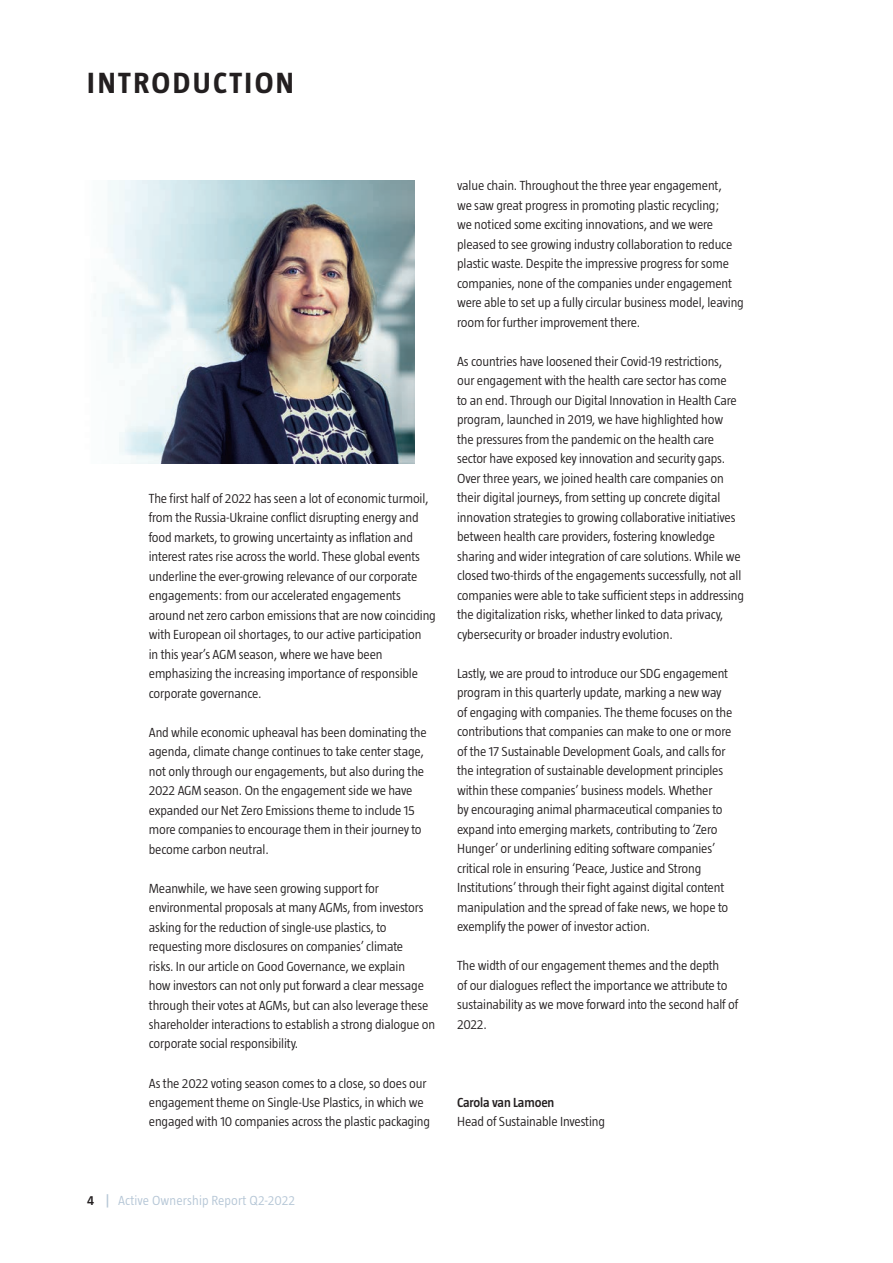
<style>
.page{position:relative;width:893px;height:1263px;background:#fff}
.page>*{position:absolute;margin:0;border:0;box-sizing:border-box;transform-origin:0 0}
._02_Intro{font:700 30px "Taz";letter-spacing:.08em;color:#231f20}
.t1{font:300 13.5px/19.5px "Taz";letter-spacing:-.01em;color:#231f20}
.t2{font:300 13.5px "Taz";letter-spacing:.01em;color:#b5c6d6}
._03-subheading_level{font:600 13.5px "Taz";letter-spacing:-.01em;color:#231f20}
.s1{font-weight:600;color:#231f20}
.s2{font-weight:600}
</style>
<div class="page">
<img style="left:102px;top:180px;width:313px;height:284px">
<p class="_02_Intro" style="left:87px;top:66px;width:208px">INTRODUCTION</p>
<p class="t1" style="left:149px;top:488px;width:289px">The first half of 2022 has seen a lot of economic turmoil, from the Russia-Ukraine conflict disrupting energy and food markets, to growing uncertainty as inflation and interest rates rise across the world. These global events underline the ever-growing relevance of our corporate engagements: from our accelerated engagements around net zero carbon emissions that are now coinciding with European oil shortages, to our active participation<br>in this year’s AGM season, where we have been emphasizing the increasing importance of responsible corporate governance.</p>
<p class="t1" style="left:149px;top:722px;width:280px">And while economic upheaval has been dominating the agenda, climate change continues to take center stage, not only through our engagements, but also during the 2022 AGM season. On the engagement side we have expanded our Net Zero Emissions theme to include 15 more companies to encourage them in their journey to become carbon neutral.</p>
<p class="t1" style="left:149px;top:878px;width:288px">Meanwhile, we have seen growing support for environmental proposals at many AGMs, from investors asking for the reduction of single-use plastics, to requesting more disclosures on companies’ climate<br>risks. In our article on Good Governance, we explain<br>how investors can not only put forward a clear message through their votes at AGMs, but can also leverage these shareholder interactions to establish a strong dialogue on corporate social responsibility.</p>
<p class="t1" style="left:149px;top:1073px;width:283px">As the 2022 voting season comes to a close, so does our engagement theme on Single-Use Plastics, in which we engaged with 10 companies across the plastic packaging</p>
<p class="t1" style="left:457px;top:176px;width:288px">value chain. Throughout the three year engagement,<br>we saw great progress in promoting plastic recycling;<br>we noticed some exciting innovations, and we were pleased to see growing industry collaboration to reduce plastic waste. Despite the impressive progress for some companies, none of the companies under engagement were able to set up a fully circular business model, leaving room for further improvement there.</p>
<p class="t1" style="left:457px;top:351px;width:288px">As countries have loosened their Covid-19 restrictions,<br>our engagement with the health care sector has come<br>to an end. Through our Digital Innovation in Health Care program, launched in 2019, we have highlighted how<br>the pressures from the pandemic on the health care sector have exposed key innovation and security gaps.<br>Over three years, we joined health care companies on their digital journeys, from setting up concrete digital innovation strategies to growing collaborative initiatives between health care providers, fostering knowledge sharing and wider integration of care solutions. While we closed two-thirds of the engagements successfully, not all companies were able to take sufficient steps in addressing the digitalization risks, whether linked to data privacy, cybersecurity or broader industry evolution.</p>
<p class="t1" style="left:457px;top:663px;width:277px">Lastly, we are proud to introduce our SDG engagement program in this quarterly update, marking a new way of engaging with companies. The theme focuses on the contributions that companies can make to one or more of the 17 Sustainable Development Goals, and calls for the integration of sustainable development principles within these companies’ business models. Whether<br>by encouraging animal pharmaceutical companies to expand into emerging markets, contributing to ‘Zero Hunger’ or underlining editing software companies’ critical role in ensuring ‘Peace, Justice and Strong Institutions’ through their fight against digital content manipulation and the spread of fake news, we hope to exemplify the power of investor action.</p>
<p class="t1" style="left:457px;top:956px;width:283px">The width of our engagement themes and the depth<br>of our dialogues reflect the importance we attribute to sustainability as we move forward into the second half of 2022.</p>
<p class="_03-subheading_level" style="left:457px;top:1094px;width:99px">Carola van Lamoen</p>
<p class="t1" style="left:457px;top:1112px;width:149px">Head of Sustainable Investing</p>
<p class="t2" style="left:87px;top:1192px;width:209px"><span class="s1">4</span> <span class="s2">|</span> Active Ownership Report Q2-2022</p>
</div>
